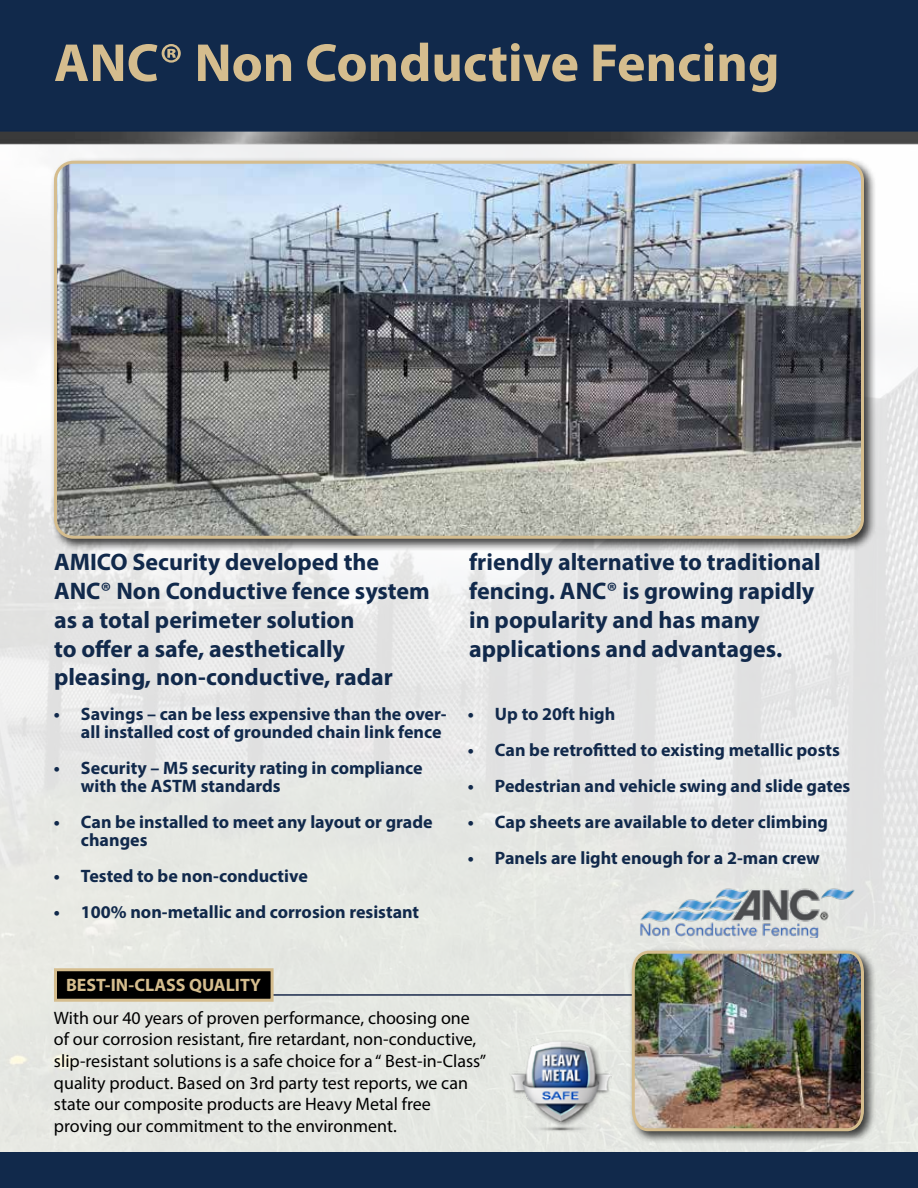
<style>
.page{position:relative;width:918px;height:1188px;background:#fff}
.page>*{position:absolute;margin:0;border:0;box-sizing:border-box;transform-origin:0 0}
.t1{font:700 54px "Myriad Pro";color:#d5bd8e}
.t2{font:700 24px/28.8px "Myriad Pro";color:#11294b}
.t3{font:700 18px/18px "Myriad Pro";color:#11294b}
.t4{font:18px/21.6px "Myriad Pro";color:#000}
.t5{font:700 18px "Myriad Pro";color:#d5bd8e}
</style>
<div class="page">
<img style="left:0;top:220px;width:918px;height:932px">
<div style="left:0;top:0;width:918px;height:136px;background:#11294b"></div>
<div style="left:0;top:1152px;width:918px;height:36px;background:#11294b"></div>
<div style="left:51px;top:157px;width:826px;height:394px;background:#000;opacity:.75"></div>
<img style="left:56px;top:166px;width:806px;height:371px">
<hr style="left:145px;top:994px;width:514px;height:2px;background:#19294b">
<div style="left:628px;top:947px;width:249px;height:197px;background:#000;opacity:.75"></div>
<img style="left:630px;top:949px;width:235px;height:184px">
<div style="left:54px;top:968px;width:220px;height:34px;background:#000;border:3px solid #d5bd8e"></div>
<img style="left:509px;top:1039px;width:102px;height:94px">
<img style="left:637px;top:882px;width:222px;height:55px">
<img style="left:0;top:131px;width:918px;height:35px">
<h1 class="t1" style="left:54px;top:28px;width:727px">ANC® Non Conductive Fencing</h1>
<h2 class="t2" style="left:54px;top:547px;width:377px">AMICO Security developed the<br>ANC® Non Conductive fence system as a total perimeter solution<br>to offer a safe, aesthetically pleasing, non-conductive, radar</h2>
<h2 class="t2" style="left:469px;top:547px;width:353px">friendly alternative to traditional fencing. ANC® is growing rapidly in popularity and has many applications and advantages.</h2>
<p class="t3" style="left:54px;top:704px;width:394px;text-align:right">• Savings – can be less expensive than the over&shy;all installed cost of grounded chain link fence</p>
<p class="t3" style="left:81px;top:758px;width:343px;text-indent:-27px">• Security – M5 security rating in compliance with the ASTM standards</p>
<p class="t3" style="left:81px;top:812px;width:353px;text-indent:-27px">• Can be installed to meet any layout or grade changes</p>
<p class="t3" style="left:54px;top:866px;width:255px">• Tested to be non-conductive</p>
<p class="t3" style="left:54px;top:902px;width:367px">• 100% non-metallic and corrosion resistant</p>
<p class="t3" style="left:468px;top:704px;width:149px">• Up to 20ft high</p>
<p class="t3" style="left:468px;top:740px;width:373px">• Can be retrofitted to existing metallic posts</p>
<p class="t3" style="left:468px;top:776px;width:384px">• Pedestrian and vehicle swing and slide gates</p>
<p class="t3" style="left:468px;top:812px;width:362px">• Cap sheets are available to deter climbing</p>
<p class="t3" style="left:468px;top:848px;width:353px">• Panels are light enough for a 2-man crew</p>
<p class="t5" style="left:66px;top:973px;width:196px">BEST-IN-CLASS QUALITY</p>
<p class="t4" style="left:54px;top:1007px;width:434px">With our 40 years of proven performance, choosing one of our corrosion resistant, fire retardant, non-conductive, slip-resistant solutions is a safe choice for a “ Best-in-Class” quality product. Based on 3rd party test reports, we can state our composite products are Heavy Metal free proving our commitment to the environment.</p>
</div>
